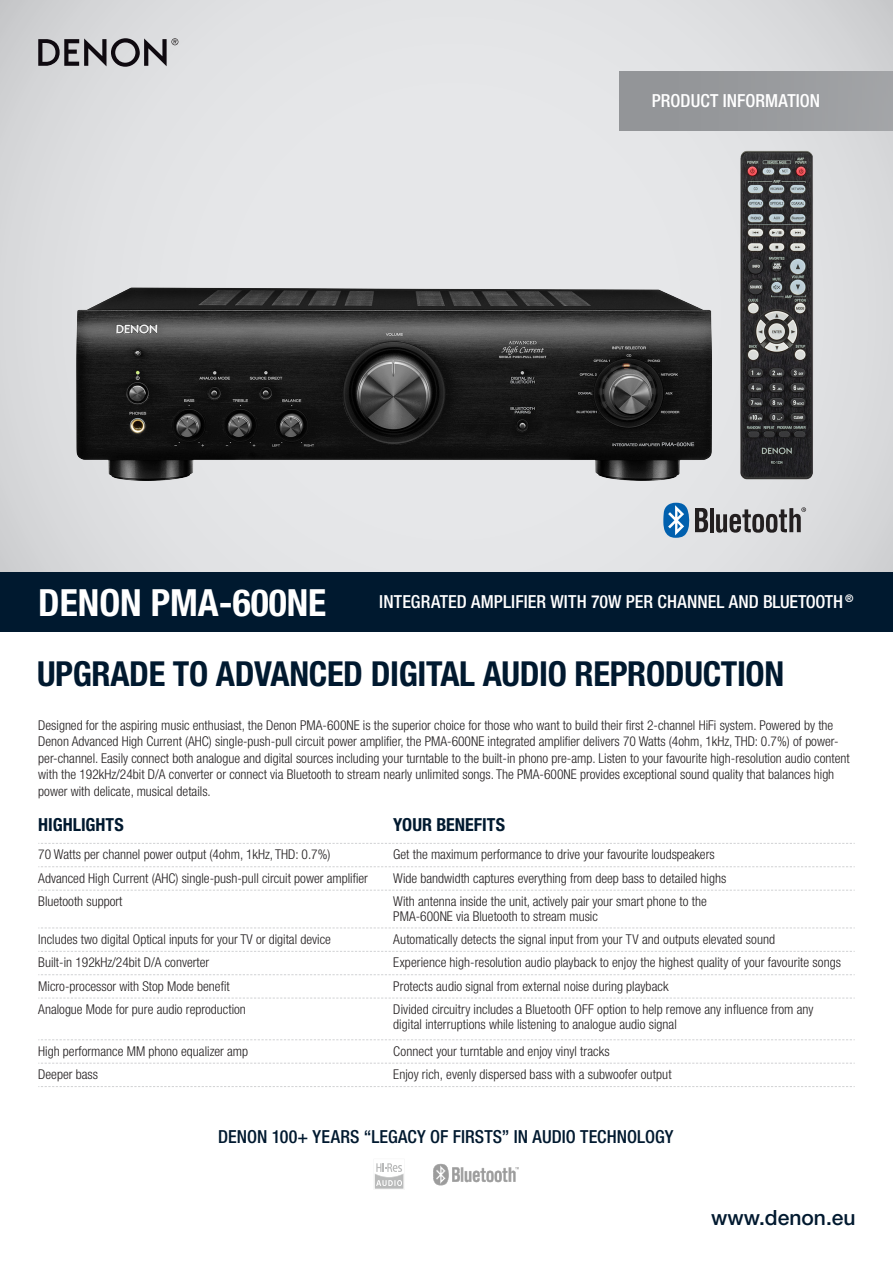
<style>
.page{position:relative;width:893px;height:1263px;background:#fff}
.page>*{position:absolute;margin:0;border:0;box-sizing:border-box;transform-origin:0 0}
.Product_Name_-_KO{font:700 condensed 37.5px "Helvetica Neue LT Std";color:#fff}
.t1{font:700 condensed 34.5px "Helvetica Neue LT Std";letter-spacing:-.01em;color:#00192f}
.t2{font:500 21px "Helvetica Neue LT Std";color:#00192f}
.t3{font:500 condensed 18px "Helvetica Neue LT Std";color:#fff}
.t4{font:500 condensed 18px "Helvetica Neue LT Std";color:#00192f}
.t5{font:700 condensed 18px "Helvetica Neue LT Std";color:#00192f}
.ptxt_HL_6_5_10_5_Lin{font:300 condensed 13.5px/16.5px "Helvetica Neue LT Std";color:#231f20}
</style>
<div class="page">
<div style="left:0;top:0;width:893px;height:632px;background:linear-gradient(to bottom,#dddee0,#dcdddf)"></div>
<svg style="left:38px;top:38px;width:140px;height:29px;background:#919093"></svg>
<svg style="left:38px;top:843px;width:817px;height:1px"></svg>
<svg style="left:38px;top:866px;width:817px;height:1px"></svg>
<svg style="left:38px;top:890px;width:817px;height:1px"></svg>
<svg style="left:38px;top:927px;width:817px;height:1px"></svg>
<svg style="left:38px;top:951px;width:817px;height:1px"></svg>
<svg style="left:38px;top:974px;width:817px;height:1px"></svg>
<svg style="left:38px;top:998px;width:817px;height:1px"></svg>
<svg style="left:38px;top:1039px;width:817px;height:1px"></svg>
<svg style="left:38px;top:1063px;width:817px;height:1px"></svg>
<svg style="left:38px;top:1086px;width:817px;height:1px"></svg>
<img style="left:68px;top:149px;width:756px;height:336px">
<hr style="left:374px;top:1189px;width:31px;height:1px;background:#b9baba">
<hr style="left:404px;top:1159px;width:1px;height:31px;background:#b9baba">
<hr style="left:374px;top:1159px;width:1px;height:31px;background:#b9baba">
<hr style="left:374px;top:1159px;width:31px;height:1px;background:#b9baba">
<svg style="left:375px;top:1163px;width:28px;height:26px"></svg>
<img style="left:433px;top:1163px;width:86px;height:23px">
<hr style="left:710px;top:508px;width:3px;height:24px;background:#231f20">
<svg style="left:716px;top:507px;width:90px;height:26px;background:#908f90"></svg>
<svg style="left:663px;top:503px;width:45px;height:35px;background:#7497b5"></svg>
<div style="left:619px;top:71px;width:274px;height:59px;background:#939598"></div>
<div style="left:0;top:572px;width:893px;height:60px;background:#00192f"></div>
<p class="t3" style="left:652px;top:90px;width:170px">PRODUCT INFORMATION</p>
<p class="Product_Name_-_KO" style="left:38px;top:579px;width:289px">DENON PMA-600NE</p>
<p class="t3" style="left:379px;top:591px;width:476px">INTEGRATED AMPLIFIER WITH 70W PER CHANNEL AND BLUETOOTH <sup>®</sup></p>
<p class="t1" style="left:37px;top:653px;width:749px">UPGRADE TO ADVANCED DIGITAL AUDIO REPRODUCTION</p>
<p class="ptxt_HL_6_5_10_5_Lin" style="left:38px;top:717px;width:813px">Designed for the aspiring music enthusiast, the Denon PMA-600NE is the superior choice for those who want to build their first 2-channel HiFi system. Powered by the Denon Advanced High Current (AHC) single-push-pull circuit power amplifier, the PMA-600NE integrated amplifier delivers 70 Watts (4ohm, 1kHz, THD: 0.7%) of power&shy;per-channel. Easily connect both analogue and digital sources including your turntable to the built-in phono pre-amp. Listen to your favourite high-resolution audio content with the 192kHz/24bit D/A converter or connect via Bluetooth to stream nearly unlimited songs. The PMA-600NE provides exceptional sound quality that balances high power with delicate, musical details.</p>
<p class="t5" style="left:38px;top:813px;width:87px">HIGHLIGHTS</p>
<p class="t5" style="left:393px;top:813px;width:113px">YOUR BENEFITS</p>
<p class="ptxt_HL_6_5_10_5_Lin" style="left:38px;top:846px;width:294px">70 Watts per channel power output (4ohm, 1kHz, THD: 0.7%)</p>
<p class="ptxt_HL_6_5_10_5_Lin" style="left:393px;top:846px;width:323px">Get the maximum performance to drive your favourite loudspeakers</p>
<p class="ptxt_HL_6_5_10_5_Lin" style="left:38px;top:870px;width:331px">Advanced High Current (AHC) single-push-pull circuit power amplifier</p>
<p class="ptxt_HL_6_5_10_5_Lin" style="left:393px;top:870px;width:334px">Wide bandwidth captures everything from deep bass to detailed highs</p>
<p class="ptxt_HL_6_5_10_5_Lin" style="left:38px;top:893px;width:86px">Bluetooth support</p>
<p class="ptxt_HL_6_5_10_5_Lin" style="left:393px;top:894px;width:315px;line-height:15px">With antenna inside the unit, actively pair your smart phone to the<br>PMA-600NE via Bluetooth to stream music</p>
<p class="ptxt_HL_6_5_10_5_Lin" style="left:38px;top:931px;width:294px">Includes two digital Optical inputs for your TV or digital device</p>
<p class="ptxt_HL_6_5_10_5_Lin" style="left:393px;top:931px;width:383px">Automatically detects the signal input from your TV and outputs elevated sound</p>
<p class="ptxt_HL_6_5_10_5_Lin" style="left:38px;top:954px;width:173px">Built-in 192kHz/24bit D/A converter</p>
<p class="ptxt_HL_6_5_10_5_Lin" style="left:393px;top:954px;width:449px">Experience high-resolution audio playback to enjoy the highest quality of your favourite songs</p>
<p class="ptxt_HL_6_5_10_5_Lin" style="left:38px;top:977px;width:193px">Micro-processor with Stop Mode benefit</p>
<p class="ptxt_HL_6_5_10_5_Lin" style="left:393px;top:977px;width:277px">Protects audio signal from external noise during playback</p>
<p class="ptxt_HL_6_5_10_5_Lin" style="left:38px;top:1001px;width:209px">Analogue Mode for pure audio reproduction</p>
<p class="ptxt_HL_6_5_10_5_Lin" style="left:393px;top:1002px;width:422px;line-height:15px">Divided circuitry includes a Bluetooth OFF option to help remove any influence from any digital interruptions while listening to analogue audio signal</p>
<p class="ptxt_HL_6_5_10_5_Lin" style="left:38px;top:1043px;width:211px">High performance MM phono equalizer amp</p>
<p class="ptxt_HL_6_5_10_5_Lin" style="left:393px;top:1043px;width:218px">Connect your turntable and enjoy vinyl tracks</p>
<p class="ptxt_HL_6_5_10_5_Lin" style="left:38px;top:1066px;width:61px">Deeper bass</p>
<p class="ptxt_HL_6_5_10_5_Lin" style="left:393px;top:1066px;width:280px">Enjoy rich, evenly dispersed bass with a subwoofer output</p>
<p class="t4" style="left:218px;top:1125px;width:457px">DENON 100+ YEARS “LEGACY OF FIRSTS” IN AUDIO TECHNOLOGY</p>
<p class="t2" style="left:711px;top:1205px;width:146px">www.denon.eu</p>
</div>
